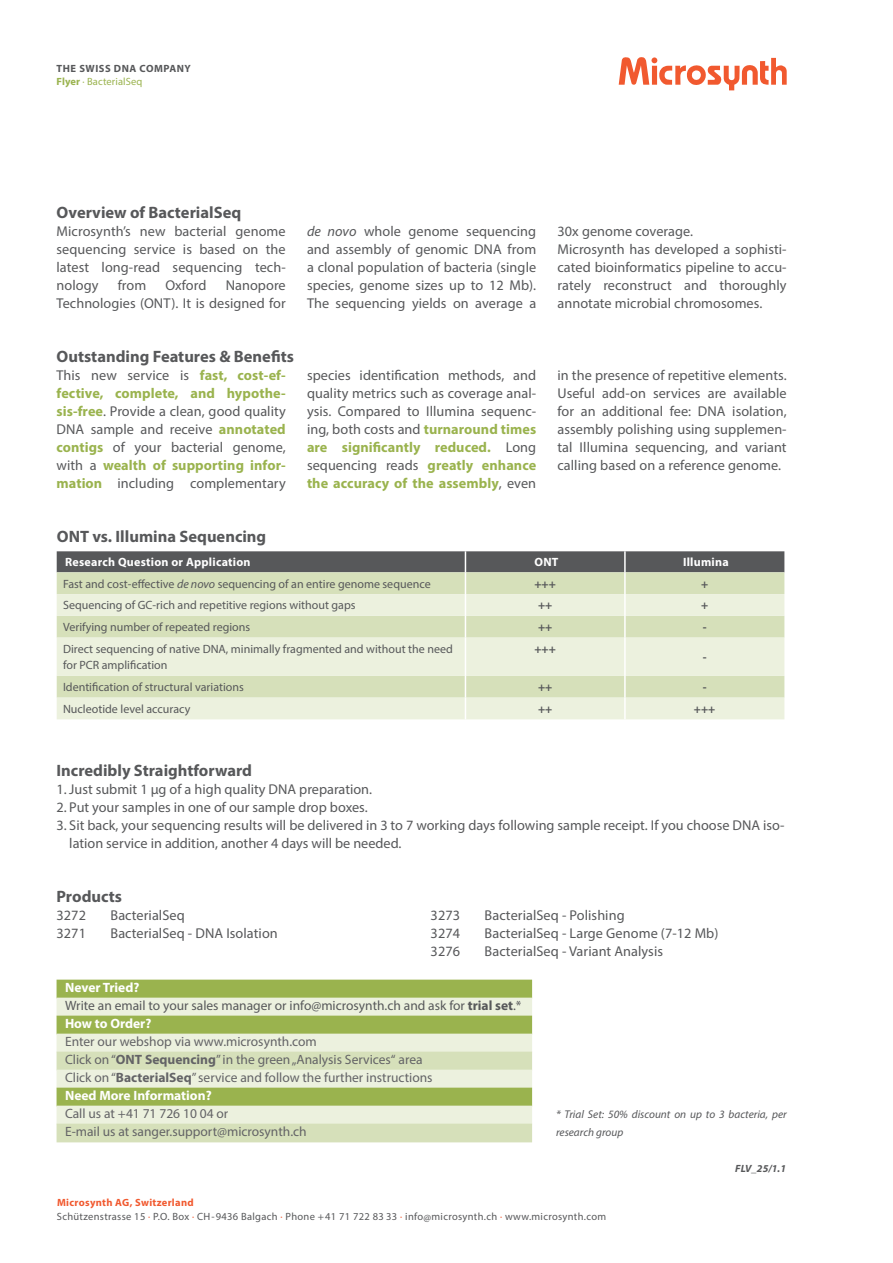
<style>
.page{position:relative;width:893px;height:1263px;background:#fff}
.page>*{position:absolute;margin:0;border:0;box-sizing:border-box;transform-origin:0 0}
._00_Titel{font:700 16.5px "Myriad Pro";color:#57585a}
._00_Lauftext{font:14.25px/18px "Myriad Pro";letter-spacing:.005em;color:#57585a;text-align:justify}
.Tab_Text_15_Prozent{font:13.5px "Myriad Pro";color:#636366}
.Tab_Text_30_Prozent{font:13.5px "Myriad Pro";color:#636366}
.Tab_Text_15_Prozent-2{font:13.5px "Myriad Pro";color:#57585a}
.Tab_Text_full{font:700 13.5px "Myriad Pro";color:#fff}
._01_Lauftexte_Linksb{font:12px/16.5px "Myriad Pro";color:#57585a}
._01_Titel{font:700 12px "Myriad Pro";letter-spacing:.02em;color:#fff}
._01_Lauftexte_Linksb-2{font:700 12px "Myriad Pro";color:#57585a}
._00_Legenden{font:italic 11.25px/18px "Myriad Pro";color:#57585a}
.t1{font:10.5px/14.9px "Myriad Pro";letter-spacing:.03em;color:#57585a}
.t2{font:700 10.5px/12.6px "Myriad Pro";letter-spacing:.05em;color:#57585a}
._00_Lauftext-2{font:italic 700 10.5px "Myriad Pro";color:#57585a}
.s1{color:#9ab34e}
.s2{font-weight:400;color:#9ab34e}
.s3{font-style:italic}
.s4{font-weight:700;color:#9ab34e}
.s5{font-weight:700}
.s6{font-weight:700;color:#f1592f}
.s7{color:#f1592f}
</style>
<div class="page">
<svg style="left:619px;top:57px;width:168px;height:33px"></svg>
<div style="left:57px;top:980px;width:475px;height:18px;background:#9ab34e"></div>
<div style="left:57px;top:998px;width:475px;height:18px;background:#ecf1de"></div>
<div style="left:57px;top:1016px;width:475px;height:18px;background:#9ab34e"></div>
<div style="left:57px;top:1034px;width:475px;height:18px;background:#ecf1de"></div>
<div style="left:57px;top:1052px;width:475px;height:18px;background:#d6e0ba"></div>
<div style="left:57px;top:1070px;width:475px;height:18px;background:#ecf1de"></div>
<div style="left:57px;top:1088px;width:475px;height:18px;background:#9ab34e"></div>
<div style="left:57px;top:1106px;width:475px;height:18px;background:#ecf1de"></div>
<div style="left:57px;top:1124px;width:475px;height:18px;background:#d6e0ba"></div>
<svg style="left:57px;top:638px;width:727px;height:81px;background:#e6ecd4"></svg>
<svg style="left:57px;top:551px;width:727px;height:87px;background:#bdc4ad"></svg>
<hr style="left:624px;top:616px;width:2px;height:22px;background:#fff">
<hr style="left:465px;top:638px;width:1px;height:38px;background:#fff">
<hr style="left:624px;top:638px;width:2px;height:38px;background:#fff">
<hr style="left:624px;top:676px;width:2px;height:22px;background:#fff">
<svg style="left:465px;top:676px;width:1px;height:43px"></svg>
<hr style="left:624px;top:698px;width:2px;height:21px;background:#fff">
<p class="t2" style="left:57px;top:62px;width:136px">THE SWISS DNA COMPANY<br><span class="s1">Flyer</span> <span class="s2">· BacterialSeq</span></p>
<p class="_00_Titel" style="left:57px;top:202px;width:186px">Overview of BacterialSeq</p>
<p class="_00_Lauftext" style="left:57px;top:222px;width:231px">Microsynth’s new bacterial genome sequencing service is based on the latest long-read sequencing tech&shy;nology</p>
<p class="_00_Lauftext" style="left:118px;top:276px;width:30px">from</p>
<p class="_00_Lauftext" style="left:165px;top:276px;width:43px">Oxford</p>
<p class="_00_Lauftext" style="left:57px;top:276px;width:231px;text-align:right">Nanopore<br>Technologies (ONT). It is designed for</p>
<p class="_00_Lauftext" style="left:307px;top:222px;width:231px"><span class="s3">de novo</span> whole genome sequencing and assembly of genomic DNA from a clonal population of bacteria (single species, genome sizes up to 12 Mb).<br>The sequencing yields on average a</p>
<p class="_00_Lauftext" style="left:557px;top:222px;width:137px">30x genome coverage.</p>
<p class="_00_Lauftext" style="left:557px;top:240px;width:231px">Microsynth has developed a sophisti&shy;cated bioinformatics pipeline to accu&shy;rately reconstruct and thoroughly annotate microbial chromosomes.</p>
<p class="_00_Titel" style="left:57px;top:346px;width:239px">Outstanding Features &amp; Benefits</p>
<p class="_00_Lauftext" style="left:57px;top:366px;width:231px">This new service is <span class="s4">fast, cost-ef&shy;fective, complete, and hypothe&shy;sis-free</span>. Provide a clean, good quality DNA sample and receive <span class="s4">annotated contigs</span> of your bacterial genome, with a <span class="s4">wealth of supporting infor&shy;mation</span> including complementary</p>
<p class="_00_Lauftext" style="left:307px;top:366px;width:231px">species identification methods, and quality metrics such as coverage anal&shy;ysis. Compared to Illumina sequenc&shy;ing, both costs and <span class="s4">turnaround times are significantly reduced.</span> Long sequencing reads <span class="s4">greatly enhance the accuracy of the assembly</span>, even</p>
<p class="_00_Lauftext" style="left:557px;top:366px;width:231px">in the presence of repetitive elements.<br>Useful add-on services are available for an additional fee: DNA isolation, assembly polishing using supplemen&shy;tal Illumina sequencing, and variant calling based on a reference genome.</p>
<p class="_00_Titel" style="left:57px;top:526px;width:211px">ONT vs. Illumina Sequencing</p>
<p class="_01_Titel" style="left:65px;top:554px;width:187px">Research Question or Application</p>
<p class="_01_Titel" style="left:534px;top:554px;width:25px">ONT</p>
<p class="_01_Titel" style="left:683px;top:554px;width:47px">Illumina</p>
<p class="_01_Lauftexte_Linksb" style="left:63px;top:575px;width:369px">Fast and cost-effective <span class="s3">de novo</span> sequencing of an entire genome sequence</p>
<p class="_01_Lauftexte_Linksb-2" style="left:534px;top:576px;width:23px">+++</p>
<p class="_01_Lauftexte_Linksb-2" style="left:701px;top:576px;width:9px">+</p>
<p class="_01_Lauftexte_Linksb" style="left:63px;top:597px;width:294px">Sequencing of GC-rich and repetitive regions without gaps</p>
<p class="_01_Lauftexte_Linksb-2" style="left:538px;top:598px;width:16px">++</p>
<p class="_01_Lauftexte_Linksb-2" style="left:701px;top:598px;width:9px">+</p>
<p class="_01_Lauftexte_Linksb" style="left:63px;top:619px;width:189px">Verifying number of repeated regions</p>
<p class="_01_Lauftexte_Linksb-2" style="left:538px;top:619px;width:16px">++</p>
<p class="_01_Lauftexte_Linksb-2" style="left:703px;top:619px;width:5px">-</p>
<p class="_01_Lauftexte_Linksb" style="left:63px;top:640px;width:391px">Direct sequencing of native DNA, minimally fragmented and without the need for PCR amplification</p>
<p class="_01_Lauftexte_Linksb-2" style="left:534px;top:641px;width:23px">+++</p>
<p class="_01_Lauftexte_Linksb-2" style="left:703px;top:649px;width:5px">-</p>
<p class="_01_Lauftexte_Linksb" style="left:63px;top:679px;width:182px">Identification of structural variations</p>
<p class="_01_Lauftexte_Linksb-2" style="left:538px;top:679px;width:16px">++</p>
<p class="_01_Lauftexte_Linksb-2" style="left:703px;top:679px;width:5px">-</p>
<p class="_01_Lauftexte_Linksb" style="left:63px;top:700px;width:129px">Nucleotide level accuracy</p>
<p class="_01_Lauftexte_Linksb-2" style="left:538px;top:701px;width:16px">++</p>
<p class="_01_Lauftexte_Linksb-2" style="left:694px;top:701px;width:23px">+++</p>
<p class="_00_Titel" style="left:57px;top:760px;width:197px">Incredibly Straightforward</p>
<p class="_00_Lauftext" style="left:57px;top:780px;width:317px">1. Just submit 1 µg of a high quality DNA preparation.</p>
<p class="_00_Lauftext" style="left:57px;top:798px;width:313px">2. Put your samples in one of our sample drop boxes.</p>
<p class="_00_Lauftext" style="left:69px;top:816px;width:717px;text-indent:-13px">3. Sit back, your sequencing results will be delivered in 3 to 7 working days following sample receipt. If you choose DNA iso&shy;lation service in addition, another 4 days will be needed.</p>
<p class="_00_Titel" style="left:57px;top:886px;width:67px">Products</p>
<p class="_00_Lauftext" style="left:57px;top:906px;width:31px">3272</p>
<p class="_00_Lauftext" style="left:111px;top:906px;width:76px">BacterialSeq</p>
<p class="_00_Lauftext" style="left:57px;top:924px;width:31px">3271</p>
<p class="_00_Lauftext" style="left:111px;top:924px;width:169px">BacterialSeq - DNA Isolation</p>
<p class="_00_Lauftext" style="left:431px;top:906px;width:31px">3273</p>
<p class="_00_Lauftext" style="left:485px;top:906px;width:142px">BacterialSeq - Polishing</p>
<p class="_00_Lauftext" style="left:431px;top:924px;width:31px">3274</p>
<p class="_00_Lauftext" style="left:485px;top:924px;width:235px">BacterialSeq - Large Genome (7-12 Mb)</p>
<p class="_00_Lauftext" style="left:431px;top:942px;width:31px">3276</p>
<p class="_00_Lauftext" style="left:485px;top:942px;width:180px">BacterialSeq - Variant Analysis</p>
<p class="Tab_Text_full" style="left:65px;top:979px;width:76px">Never Tried?</p>
<p class="Tab_Text_15_Prozent-2" style="left:65px;top:997px;width:458px">Write an email to your sales manager or info@microsynth.ch and ask for <span class="s5">trial set</span>.*</p>
<p class="Tab_Text_full" style="left:65px;top:1015px;width:88px">How to Order?</p>
<p class="Tab_Text_15_Prozent" style="left:65px;top:1033px;width:253px">Enter our webshop via www.microsynth.com</p>
<p class="Tab_Text_30_Prozent" style="left:65px;top:1051px;width:359px">Click on “<span class="s5">ONT Sequencing</span>” in the green „Analysis Services“ area</p>
<p class="Tab_Text_15_Prozent" style="left:65px;top:1069px;width:369px">Click on “<span class="s5">BacterialSeq</span>” service and follow the further instructions</p>
<p class="Tab_Text_full" style="left:65px;top:1087px;width:148px">Need More Information?</p>
<p class="Tab_Text_15_Prozent" style="left:65px;top:1105px;width:165px">Call us at +41 71 726 10 04 or</p>
<p class="Tab_Text_30_Prozent" style="left:65px;top:1123px;width:243px">E-mail us at sanger.support@microsynth.ch</p>
<p class="_00_Legenden" style="left:556px;top:1105px;width:232px">* Trial Set: 50% discount on up to 3 bacteria, per research group</p>
<p class="_00_Lauftext-2" style="left:735px;top:1162px;width:52px">FLV_25/1.1</p>
<p class="t1" style="left:57px;top:1194px;width:551px"><span class="s6">Microsynth AG, Switzerland<br></span>Schützenstrasse 15 <span class="s7">·</span> P.O. Box <span class="s7">·</span> CH-9436 Balgach <span class="s7">·</span> Phone +41 71 722 83 33 <span class="s7">·</span> info@microsynth.ch <span class="s7">·</span> www.microsynth.com</p>
</div>
